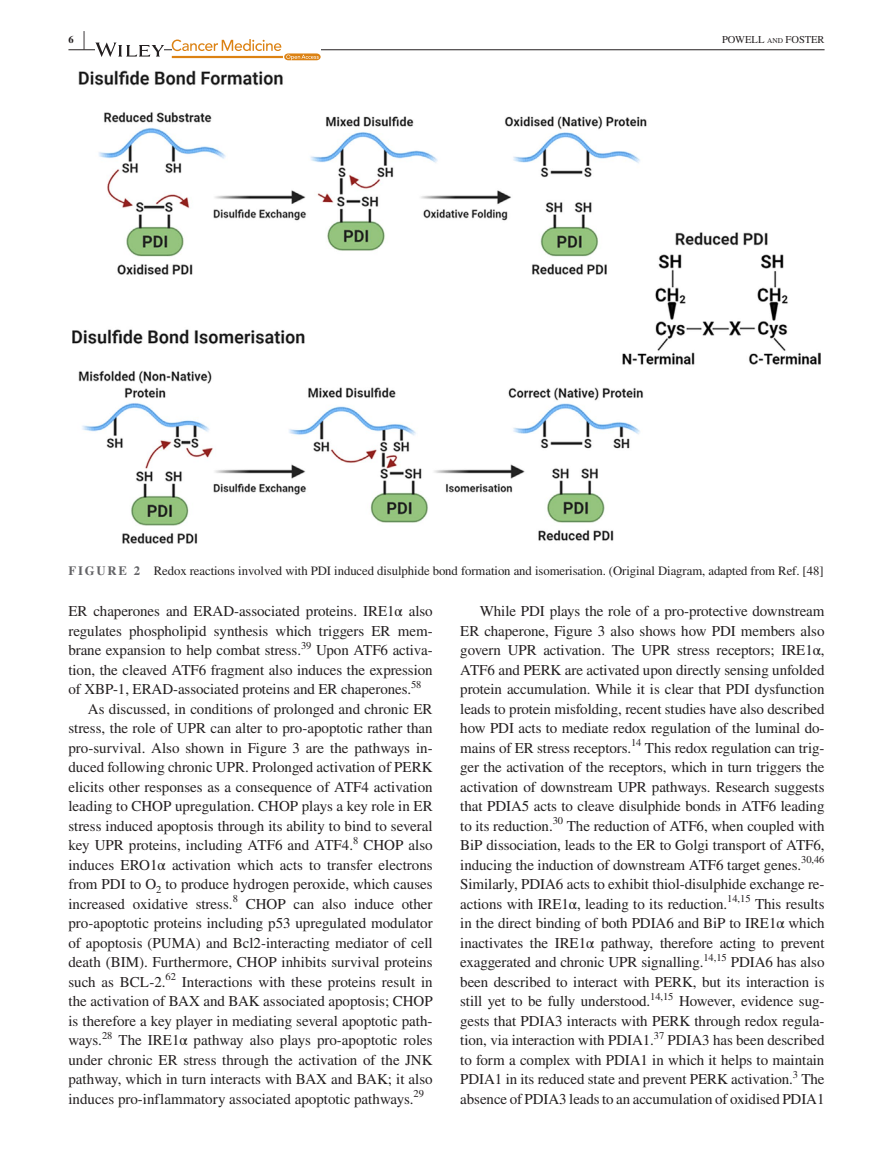
<style>
.page{position:relative;width:893px;height:1174px;background:#fff}
.page>*{position:absolute;margin:0;border:0;box-sizing:border-box;transform-origin:0 0}
.t1{font:700 25.95px "STIX";color:#231f20;scale:.36 1}
.t2{font:15px/19.5px "STIX";letter-spacing:-.005em;color:#231f20;text-align:justify}
.t3{font:12.75px "STIX";letter-spacing:-.005em;color:#231f20}
.t4{font:10.5px "STIX";letter-spacing:-.005em;color:#231f20}
.t5{font:10.5px "STIX";color:#231f20}
.t6{font:700 10.5px "STIX";color:#231f20}
.s1{font-size:7.35px}
.s2{font-weight:700;color:#636366}
</style>
<div class="page">
<hr style="left:68px;top:49px;width:756px;height:1px;background:#231f20">
<svg style="left:95px;top:43px;width:69px;height:14px"></svg>
<svg style="left:172px;top:39px;width:149px;height:21px"></svg>
<img style="left:72px;top:70px;width:749px;height:473px">
<p class="t6" style="left:68px;top:33px;width:7px">6</p>
<h1 class="t1" style="left:83px;top:25px;width:7px">|</h1>
<p class="t5" style="left:722px;top:32px;width:104px">POWELL <span class="s1">and</span> FOSTER</p>
<p class="t3" style="left:68px;top:562px;width:757px"><span class="s2">FIGURE 2</span> Redox reactions involved with PDI induced disulphide bond formation and isomerisation. (Original Diagram, adapted from Ref. [48]</p>
<p class="t2" style="left:68px;top:602px;width:366px">ER chaperones and ERAD-associated proteins. IRE1α also regulates phospholipid synthesis which triggers ER mem&shy;brane expansion to help combat stress.</p>
<p class="t4" style="left:301px;top:638px;width:12px">39</p>
<p class="t2" style="left:68px;top:641px;width:366px;text-indent:248px">Upon ATF6 activa&shy;tion, the cleaved ATF6 fragment also induces the expression of XBP-1, ERAD-associated proteins and ER chaperones.</p>
<p class="t4" style="left:411px;top:677px;width:12px">58</p>
<p class="t2" style="left:68px;top:700px;width:366px;text-indent:20px">As discussed, in conditions of prolonged and chronic ER stress, the role of UPR can alter to pro-apoptotic rather than pro-survival. Also shown in Figure 3 are the pathways in&shy;duced following chronic UPR. Prolonged activation of PERK elicits other responses as a consequence of ATF4 activation leading to CHOP upregulation. CHOP plays a key role in ER stress induced apoptosis through its ability to bind to several key UPR proteins, including ATF6 and ATF4.</p>
<p class="t4" style="left:353px;top:833px;width:7px">8</p>
<p class="t2" style="left:68px;top:836px;width:366px;text-indent:295px">CHOP also induces ERO1α activation which acts to transfer electrons from PDI to O<sub>2</sub> to produce hydrogen peroxide, which causes increased oxidative stress.</p>
<p class="t4" style="left:233px;top:891px;width:7px">8</p>
<p class="t2" style="left:68px;top:895px;width:366px;text-indent:177px">CHOP can also induce other pro-apoptotic proteins including p53 upregulated modulator of apoptosis (PUMA) and Bcl2-interacting mediator of cell death (BIM). Furthermore, CHOP inhibits survival proteins such as BCL-2.</p>
<p class="t4" style="left:166px;top:969px;width:12px">62</p>
<p class="t2" style="left:68px;top:973px;width:366px;text-indent:113px">Interactions with these proteins result in the activation of BAX and BAK associated apoptosis; CHOP is therefore a key player in mediating several apoptotic path&shy;ways.</p>
<p class="t4" style="left:102px;top:1028px;width:12px">28</p>
<p class="t2" style="left:68px;top:1031px;width:366px;text-indent:50px">The IRE1α pathway also plays pro-apoptotic roles under chronic ER stress through the activation of the JNK pathway, which in turn interacts with BAX and BAK; it also induces pro-inflammatory associated apoptotic pathways.</p>
<p class="t4" style="left:414px;top:1086px;width:12px">29</p>
<p class="t2" style="left:460px;top:602px;width:366px;text-indent:20px">While PDI plays the role of a pro-protective downstream ER chaperone, Figure 3 also shows how PDI members also govern UPR activation. The UPR stress receptors; IRE1α, ATF6 and PERK are activated upon directly sensing unfolded protein accumulation. While it is clear that PDI dysfunction leads to protein misfolding, recent studies have also described how PDI acts to mediate redox regulation of the luminal do&shy;mains of ER stress receptors.</p>
<p class="t4" style="left:631px;top:735px;width:12px">14</p>
<p class="t2" style="left:460px;top:739px;width:366px;text-indent:185px">This redox regulation can trig&shy;ger the activation of the receptors, which in turn triggers the activation of downstream UPR pathways. Research suggests that PDIA5 acts to cleave disulphide bonds in ATF6 leading to its reduction.</p>
<p class="t4" style="left:553px;top:813px;width:12px">30</p>
<p class="t2" style="left:460px;top:817px;width:366px;text-indent:107px">The reduction of ATF6, when coupled with BiP dissociation, leads to the ER to Golgi transport of ATF6, inducing the induction of downstream ATF6 target genes.</p>
<p class="t4" style="left:801px;top:852px;width:25px">30,46</p>
<p class="t2" style="left:460px;top:875px;width:366px">Similarly, PDIA6 acts to exhibit thiol-disulphide exchange re&shy;actions with IRE1α, leading to its reduction.</p>
<p class="t4" style="left:727px;top:891px;width:25px">14,15</p>
<p class="t2" style="left:460px;top:895px;width:366px;text-indent:295px">This results in the direct binding of both PDIA6 and BiP to IRE1α which inactivates the IRE1α pathway, therefore acting to prevent exaggerated and chronic UPR signalling.</p>
<p class="t4" style="left:703px;top:950px;width:25px">14,15</p>
<p class="t2" style="left:460px;top:953px;width:366px;text-indent:270px">PDIA6 has also been described to interact with PERK, but its interaction is still yet to be fully understood.</p>
<p class="t4" style="left:650px;top:989px;width:25px">14,15</p>
<p class="t2" style="left:460px;top:992px;width:366px;text-indent:219px">However, evidence sug&shy;gests that PDIA3 interacts with PERK through redox regula&shy;tion, via interaction with PDIA1.</p>
<p class="t4" style="left:654px;top:1028px;width:12px">37</p>
<p class="t2" style="left:460px;top:1031px;width:366px;text-indent:207px">PDIA3 has been described to form a complex with PDIA1 in which it helps to maintain PDIA1 in its reduced state and prevent PERK activation.</p>
<p class="t4" style="left:793px;top:1067px;width:7px">3</p>
<p class="t2" style="left:460px;top:1070px;width:366px;text-align:right">The<br>absence of PDIA3 leads to an accumulation of oxidised PDIA1</p>
</div>
